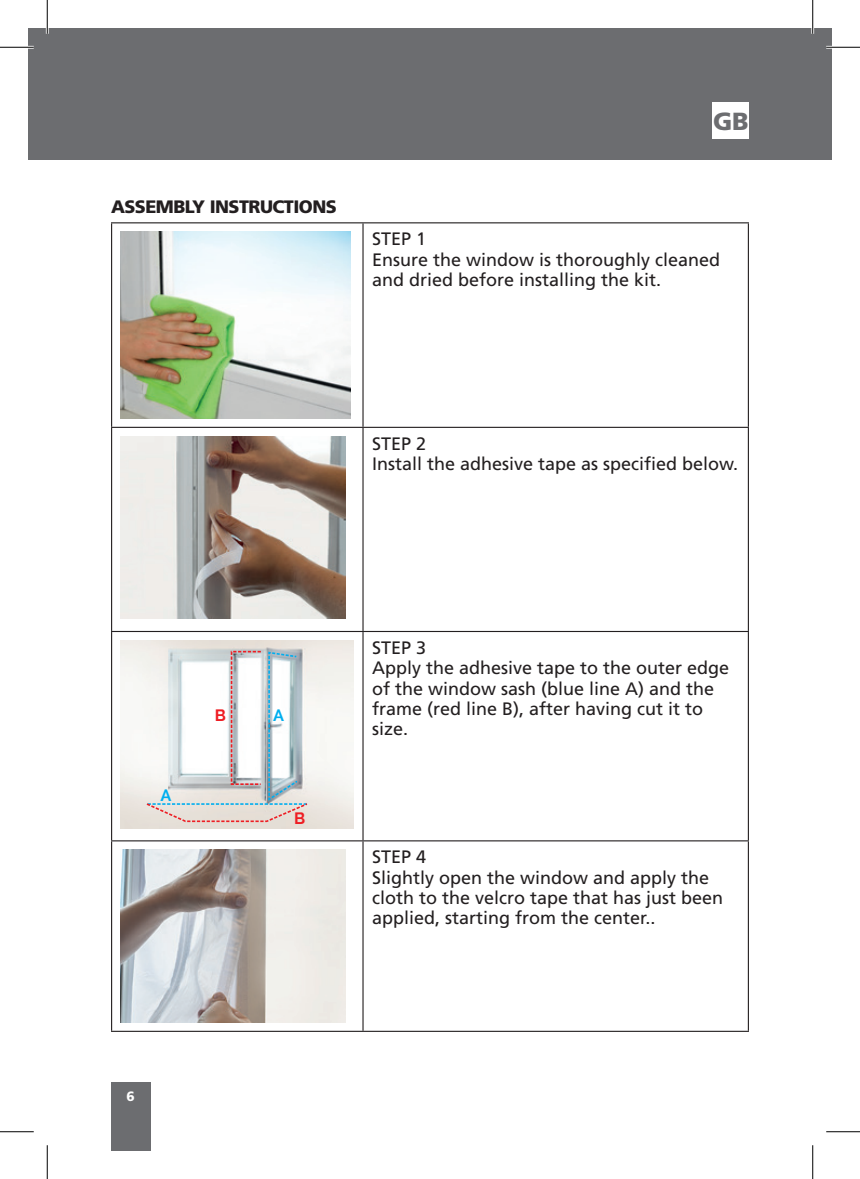
<style>
.page{position:relative;width:860px;height:1179px;background:#fff}
.page>*{position:absolute;margin:0;border:0;box-sizing:border-box;transform-origin:0 0}
.t1{font:900 24.75px "Frutiger LT Std";color:#6c6d70}
.t2{font:18px/20.2px "Frutiger LT Std";color:#231f20}
.t3{font:900 18px "Frutiger LT Std";letter-spacing:-.03em;color:#231f20}
.t4{font:700 16.43px "Raleway";color:#ee1d23}
.t5{font:700 16.43px "Raleway";color:#00aeef}
.t6{font:900 13.5px "Frutiger LT Std";color:#fff}
</style>
<div class="page">
<div style="left:813px;top:28px;width:19px;height:132px;background:#6c6d70"></div>
<div style="left:28px;top:28px;width:785px;height:132px;background:#6c6d70"></div>
<div style="left:111px;top:1082px;width:39px;height:69px;background:#6c6d70"></div>
<div style="left:713px;top:103px;width:36px;height:36px;background:#fff"></div>
<hr style="left:111px;top:222px;width:252px;height:1px;background:#231f20">
<hr style="left:111px;top:223px;width:1px;height:204px;background:#231f20">
<hr style="left:363px;top:222px;width:386px;height:1px;background:#231f20">
<hr style="left:362px;top:223px;width:2px;height:204px;background:#231f20">
<hr style="left:748px;top:223px;width:1px;height:204px;background:#231f20">
<hr style="left:111px;top:427px;width:252px;height:1px;background:#231f20">
<hr style="left:111px;top:428px;width:1px;height:203px;background:#231f20">
<hr style="left:363px;top:427px;width:386px;height:1px;background:#231f20">
<hr style="left:362px;top:428px;width:2px;height:203px;background:#231f20">
<hr style="left:748px;top:428px;width:1px;height:203px;background:#231f20">
<hr style="left:111px;top:631px;width:252px;height:1px;background:#231f20">
<hr style="left:111px;top:632px;width:1px;height:208px;background:#231f20">
<hr style="left:363px;top:631px;width:386px;height:1px;background:#231f20">
<hr style="left:362px;top:632px;width:2px;height:208px;background:#231f20">
<hr style="left:748px;top:632px;width:1px;height:208px;background:#231f20">
<hr style="left:111px;top:840px;width:252px;height:1px;background:#231f20">
<hr style="left:111px;top:841px;width:1px;height:190px;background:#231f20">
<hr style="left:363px;top:840px;width:386px;height:1px;background:#231f20">
<hr style="left:362px;top:841px;width:2px;height:190px;background:#231f20">
<hr style="left:748px;top:841px;width:1px;height:190px;background:#231f20">
<hr style="left:111px;top:1031px;width:252px;height:1px;background:#231f20">
<hr style="left:363px;top:1031px;width:386px;height:1px;background:#231f20">
<img style="left:121px;top:232px;width:229px;height:186px">
<img style="left:121px;top:436px;width:225px;height:182px">
<svg style="left:145px;top:651px;width:164px;height:172px"></svg>
<img style="left:121px;top:850px;width:224px;height:172px">
<hr style="left:0;top:46px;width:34px;height:3px;background:#fff">
<hr style="left:826px;top:46px;width:34px;height:3px;background:#fff">
<hr style="left:46px;top:0;width:3px;height:34px;background:#fff">
<hr style="left:811px;top:0;width:3px;height:34px;background:#fff">
<hr style="left:0;top:47px;width:34px;height:1px;background:#000">
<hr style="left:826px;top:47px;width:34px;height:1px;background:#000">
<hr style="left:0;top:1131px;width:34px;height:1px;background:#000">
<hr style="left:826px;top:1131px;width:34px;height:1px;background:#000">
<hr style="left:47px;top:0;width:1px;height:34px;background:#000">
<hr style="left:47px;top:1145px;width:1px;height:34px;background:#000">
<hr style="left:812px;top:0;width:1px;height:34px;background:#000">
<hr style="left:812px;top:1145px;width:1px;height:34px;background:#000">
<p class="t3" style="left:111px;top:196px;width:227px">ASSEMBLY INSTRUCTIONS</p>
<h1 class="t1" style="left:713px;top:106px;width:37px">GB</h1>
<p class="t2" style="left:372px;top:229px;width:350px">STEP 1<br>Ensure the window is thoroughly cleaned and dried before installing the kit.</p>
<p class="t2" style="left:372px;top:433px;width:368px">STEP 2<br>Install the adhesive tape as specified below.</p>
<p class="t5" style="left:161px;top:785px;width:12px">A</p>
<p class="t4" style="left:215px;top:706px;width:13px">B</p>
<p class="t5" style="left:273px;top:706px;width:12px">A</p>
<p class="t4" style="left:294px;top:809px;width:13px">B</p>
<p class="t6" style="left:127px;top:1088px;width:10px">6</p>
<p class="t2" style="left:372px;top:638px;width:359px">STEP 3<br>Apply the adhesive tape to the outer edge of the window sash (blue line A) and the frame (red line B), after having cut it to size.</p>
<p class="t2" style="left:372px;top:847px;width:353px">STEP 4<br>Slightly open the window and apply the cloth to the velcro tape that has just been applied, starting from the center..</p>
</div>
